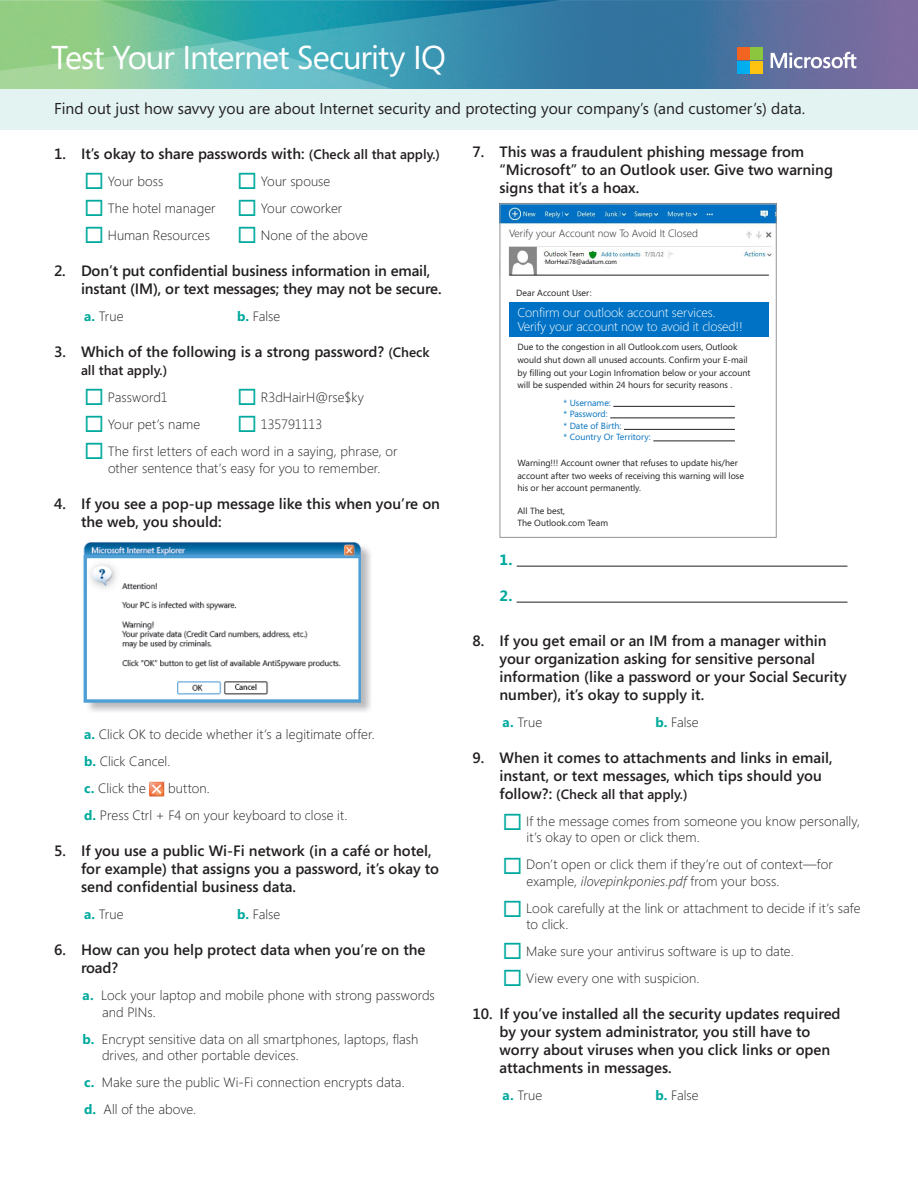
<style>
.page{position:relative;width:918px;height:1188px;background:#fff}
.page>*{position:absolute;margin:0;border:0;box-sizing:border-box;transform-origin:0 0}
.Body_blocks{font:33px "Segoe";letter-spacing:-.025em;color:#fff}
.Intro_copy{font:15.75px "Segoe";color:#231f20}
.t1{font:600 15px/18px "Segoe";color:#231f20}
.List_Continue{font:700 15px "Segoe";color:#00a99d}
.ANSWER{font:300 13.5px/16.5px "Segoe";letter-spacing:.005em;color:#231f20}
.t2{font:600 13.5px "Segoe";color:#231f20}
.t3{font:300 12.75px/14.1px "Segoe";letter-spacing:-.01em;color:#fff}
.t4{font:300 10.5px "Segoe";color:#231f20}
.t5{font:9px/12.8px "Segoe";color:#231f20}
.t6{font:9px/11.6px "Segoe";color:#0371be}
.t7{font:6.45px "Segoe";color:#020105}
.s1{font-size:13.5px}
.s2{color:#00a99d}
.s3{font-weight:700;color:#00a99d}
.s4{font-size:15px}
.s5{font-style:italic}
</style>
<div class="page">
<svg style="left:504px;top:0;width:414px;height:89px;background:#4b729f"></svg>
<svg style="left:0;top:0;width:504px;height:89px;background:#5bb2a7"></svg>
<div style="left:0;top:89px;width:918px;height:41px;background:#e2f3f2"></div>
<svg style="left:771px;top:52px;width:85px;height:16px"></svg>
<div style="left:738px;top:48px;width:12px;height:12px;background:#f36421"></div>
<div style="left:751px;top:48px;width:12px;height:12px;background:#8bc63e"></div>
<div style="left:738px;top:61px;width:12px;height:12px;background:#00aeef"></div>
<div style="left:751px;top:61px;width:12px;height:12px;background:#fec210"></div>
<img style="left:83px;top:542px;width:288px;height:170px">
<img style="left:150px;top:781px;width:15px;height:15px">
<hr style="left:517px;top:566px;width:331px;height:1px;background:#231f20">
<hr style="left:517px;top:602px;width:331px;height:1px;background:#231f20">
<hr style="left:613px;top:406px;width:122px;height:1px;background:#231f20">
<hr style="left:610px;top:418px;width:125px;height:1px;background:#231f20">
<hr style="left:624px;top:429px;width:111px;height:1px;background:#231f20">
<hr style="left:653px;top:441px;width:82px;height:1px;background:#231f20">
<img style="left:501px;top:205px;width:274px;height:70px">
<div style="left:509px;top:229px;width:237px;height:16px;background:#fff"></div>
<div style="left:545px;top:259px;width:134px;height:8px;background:#fff"></div>
<hr style="left:509px;top:275px;width:260px;height:1px;background:#231f20">
<div style="left:509px;top:302px;width:260px;height:34px;background:#0072c5"></div>
<div style="left:499px;top:203px;width:278px;height:335px;border:1px solid #939598"></div>
<p class="Body_blocks" style="left:51px;top:35px;width:396px">Test Your Internet Security IQ</p>
<p class="Intro_copy" style="left:54px;top:98px;width:753px">Find out just how savvy you are about Internet security and protecting your company’s (and customer’s) data.</p>
<p class="t1" style="left:54px;top:145px;width:388px">1. It’s okay to share passwords with: <span class="s1">(Check all that apply.)</span></p>
<p class="ANSWER" style="left:84px;top:173px;width:81px"><span class="s2">◻</span> Your boss</p>
<p class="ANSWER" style="left:237px;top:173px;width:95px"><span class="s2">◻</span> Your spouse</p>
<p class="ANSWER" style="left:84px;top:200px;width:260px"><span class="s2">◻</span> The hotel manager <span class="s2">◻</span> Your coworker</p>
<p class="ANSWER" style="left:84px;top:227px;width:285px"><span class="s2">◻</span> Human Resources <span class="s2">◻</span> None of the above</p>
<p class="t1" style="left:81px;top:262px;width:362px;text-indent:-27px">2. Don’t put confidential business information in email, instant (IM), or text messages; they may not be secure.</p>
<p class="ANSWER" style="left:84px;top:308px;width:41px"><span class="s3">a.</span> True</p>
<p class="ANSWER" style="left:237px;top:308px;width:45px"><span class="s3">b.</span> False</p>
<p class="t1" style="left:54px;top:343px;width:377px">3. Which of the following is a strong password? <span class="s1">(Check</span></p>
<p class="t2" style="left:81px;top:361px;width:88px">all that apply.)</p>
<p class="ANSWER" style="left:84px;top:389px;width:85px"><span class="s2">◻</span> Password1</p>
<p class="ANSWER" style="left:237px;top:389px;width:128px"><span class="s2">◻</span> R3dHairH@rse$ky</p>
<p class="ANSWER" style="left:84px;top:416px;width:118px"><span class="s2">◻</span> Your pet’s name</p>
<p class="ANSWER" style="left:237px;top:416px;width:87px"><span class="s2">◻</span> 135791113</p>
<p class="ANSWER" style="left:84px;top:443px;width:315px;text-align:center"><span class="s2">◻</span> The first letters of each word in a saying, phrase, or other sentence that’s easy for you to remember.</p>
<p class="t1" style="left:81px;top:494px;width:361px;text-indent:-27px">4. If you see a pop-up message like this when you’re on the web, you should:</p>
<p class="ANSWER" style="left:84px;top:726px;width:292px"><span class="s3">a.</span> Click OK to decide whether it’s a legitimate offer.</p>
<p class="ANSWER" style="left:84px;top:753px;width:88px"><span class="s3">b.</span> Click Cancel.</p>
<p class="ANSWER" style="left:84px;top:780px;width:64px"><span class="s3">c.</span> Click the</p>
<p class="ANSWER" style="left:168px;top:780px;width:43px">button.</p>
<p class="ANSWER" style="left:84px;top:807px;width:265px"><span class="s3">d.</span> Press Ctrl + F4 on your keyboard to close it.</p>
<p class="t1" style="left:81px;top:842px;width:360px;text-indent:-27px">5. If you use a public Wi-Fi network (in a café or hotel, for example) that assigns you a password, it’s okay to send confidential business data.</p>
<p class="ANSWER" style="left:84px;top:906px;width:41px"><span class="s3">a.</span> True</p>
<p class="ANSWER" style="left:237px;top:906px;width:45px"><span class="s3">b.</span> False</p>
<p class="t1" style="left:81px;top:941px;width:346px;text-indent:-27px">6. How can you help protect data when you’re on the road?</p>
<p class="ANSWER" style="left:102px;top:987px;width:334px;text-indent:-20px"><span class="s3">a.</span> Lock your laptop and mobile phone with strong passwords and PINs.</p>
<p class="ANSWER" style="left:102px;top:1031px;width:318px;text-indent:-20px"><span class="s3">b.</span> Encrypt sensitive data on all smartphones, laptops, flash drives, and other portable devices.</p>
<p class="ANSWER" style="left:84px;top:1074px;width:322px"><span class="s3">c.</span> Make sure the public Wi-Fi connection encrypts data.</p>
<p class="ANSWER" style="left:84px;top:1101px;width:114px"><span class="s3">d.</span> All of the above.</p>
<p class="t1" style="left:500px;top:142px;width:335px;text-indent:-27px">7. This was a fraudulent phishing message from “Microsoft” to an Outlook user. Give two warning signs that it’s a hoax.</p>
<p class="t4" style="left:509px;top:226px;width:190px">Verify your Account now To Avoid It Closed</p>
<p class="t7" style="left:545px;top:257px;width:73px">MorHezi78@adatum.com</p>
<p class="t5" style="left:516px;top:286px;width:77px">Dear Account User:</p>
<p class="t3" style="left:517px;top:305px;width:227px">Confirm our outlook account services.<br>Verify your account now to avoid it closed!!</p>
<p class="t5" style="left:517px;top:340px;width:235px">Due to the congestion in all Outlook.com users, Outlook would shut down all unused accounts. Confirm your E-mail by filling out your Login Infromation below or your account will be suspended within 24 hours for security reasons .</p>
<p class="t6" style="left:564px;top:396px;width:89px">* Username:<br>* Password:<br>* Date of Birth:<br>* Country Or Territory:</p>
<p class="t5" style="left:517px;top:456px;width:228px">Warning!!! Account owner that refuses to update his/her account after two weeks of receiving this warning will lose his or her account permanently.</p>
<p class="t5" style="left:517px;top:505px;width:92px;line-height:11.6px">All The best,<br>The Outlook.com Team</p>
<p class="List_Continue" style="left:500px;top:549px;width:15px">1.</p>
<p class="List_Continue" style="left:500px;top:585px;width:14px">2.</p>
<p class="t1" style="left:500px;top:631px;width:349px;text-indent:-27px">8. If you get email or an IM from a manager within your organization asking for sensitive personal information (like a password or your Social Security number), it’s okay to supply it.</p>
<p class="ANSWER" style="left:502px;top:713px;width:41px"><span class="s3">a.</span> True</p>
<p class="ANSWER" style="left:656px;top:713px;width:45px"><span class="s3">b.</span> False</p>
<p class="t1" style="left:500px;top:748px;width:335px;text-indent:-27px">9. When it comes to attachments and links in email, instant, or text messages, which tips should you</p>
<p class="t2" style="left:500px;top:785px;width:190px"><span class="s4">follow?:</span> (Check all that apply.)</p>
<p class="ANSWER" style="left:526px;top:812px;width:335px;text-indent:-24px"><span class="s2">◻</span> If the message comes from someone you know personally, it’s okay to open or click them.</p>
<p class="ANSWER" style="left:526px;top:856px;width:308px;text-indent:-24px"><span class="s2">◻</span> Don’t open or click them if they’re out of context—for example, <span class="s5">ilovepinkponies.pdf</span> from your boss.</p>
<p class="ANSWER" style="left:526px;top:899px;width:336px;text-indent:-24px"><span class="s2">◻</span> Look carefully at the link or attachment to decide if it’s safe to click.</p>
<p class="ANSWER" style="left:502px;top:943px;width:293px"><span class="s2">◻</span> Make sure your antivirus software is up to date.</p>
<p class="ANSWER" style="left:502px;top:970px;width:199px"><span class="s2">◻</span> View every one with suspicion.</p>
<p class="t1" style="left:500px;top:1005px;width:343px;text-indent:-27px">10. If you’ve installed all the security updates required by your system administrator, you still have to worry about viruses when you click links or open attachments in messages.</p>
<p class="ANSWER" style="left:502px;top:1087px;width:41px"><span class="s3">a.</span> True</p>
<p class="ANSWER" style="left:656px;top:1087px;width:45px"><span class="s3">b.</span> False</p>
</div>
